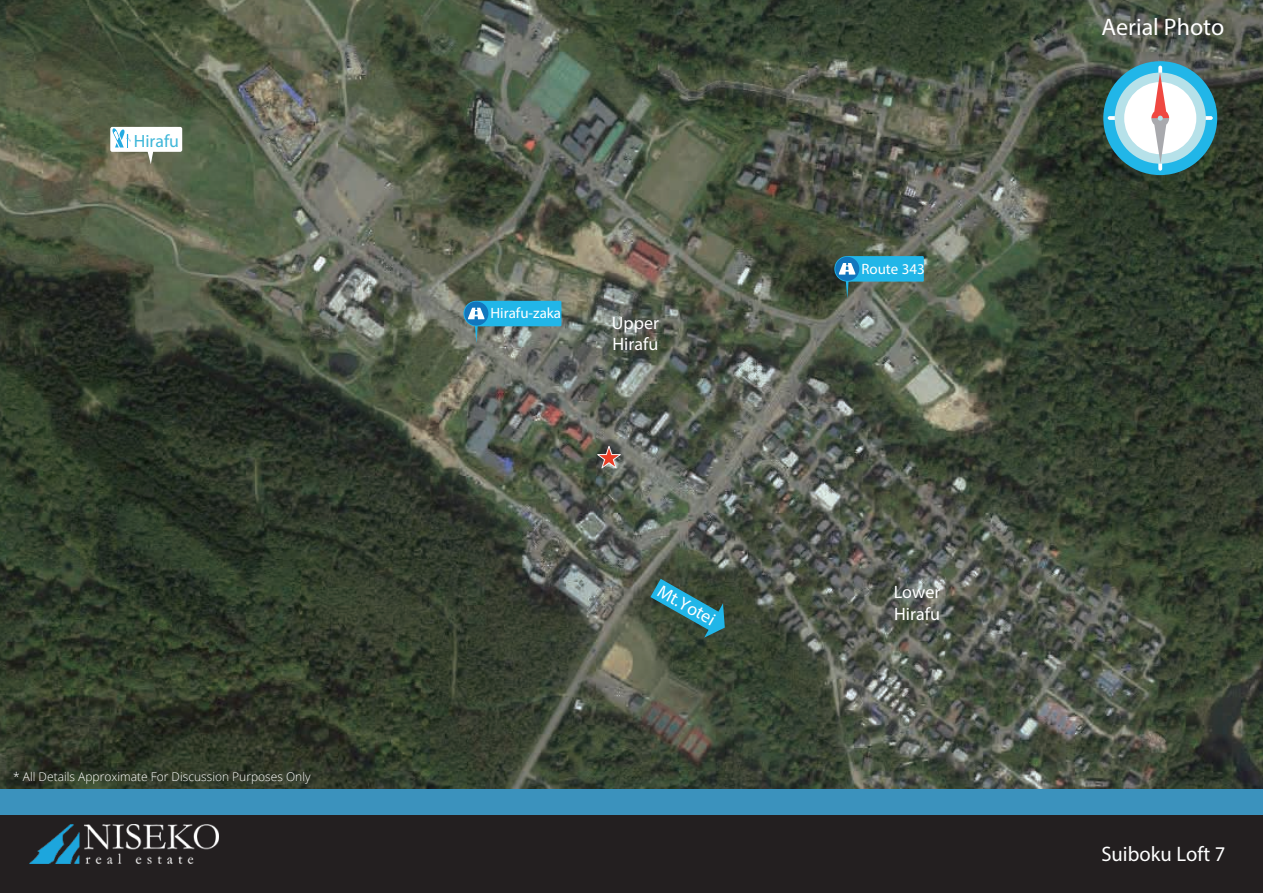
<style>
.page{position:relative;width:1263px;height:893px;background:#fff}
.page>*{position:absolute;margin:0;border:0;box-sizing:border-box;transform-origin:0 0}
.t1{font:24.3px "Koz Go Pr 6 N";color:#eb3e26}
.t2{font:700 condensed 24px "Open Sans";color:#fff}
.t3{font:700 condensed 21px "Open Sans";color:#fff}
.t4{font:700 condensed 18px/21.6px "Open Sans";color:#fff}
.t5{font:700 condensed 17.85px "Open Sans";color:#3fb7d9}
.t6{font:700 condensed 15px "Open Sans";color:#fff}
.t7{font:300 12px "Open Sans";color:#fff}
</style>
<div class="page">
<img style="left:0;top:0;width:1263px;height:789px">
<div style="left:0;top:815px;width:1263px;height:78px;background:#231f20"></div>
<img style="left:30px;top:825px;width:189px;height:38px">
<div style="left:0;top:789px;width:1263px;height:26px;background:#3b92bd"></div>
<div style="left:1103px;top:61px;width:114px;height:114px;background:#21b6e8;border-radius:50%"></div>
<svg style="left:1108px;top:116px;width:7px;height:4px"></svg>
<svg style="left:1206px;top:116px;width:7px;height:4px"></svg>
<div style="left:1115px;top:73px;width:91px;height:91px;background:#b6e1e9;border-radius:50%"></div>
<div style="left:1124px;top:82px;width:72px;height:72px;background:#fff;border-radius:50%"></div>
<svg style="left:1151px;top:66px;width:18px;height:105px"></svg>
<div style="left:847px;top:256px;width:77px;height:26px;background:#21b6e8"></div>
<svg style="left:834px;top:256px;width:26px;height:26px"></svg>
<div style="left:835px;top:257px;width:24px;height:24px;background:#1276bd;border-radius:50%"></div>
<svg style="left:839px;top:263px;width:16px;height:35px"></svg>
<svg style="left:650px;top:579px;width:75px;height:59px;background:#316f76"></svg>
<svg style="left:597px;top:445px;width:24px;height:24px"></svg>
<div style="left:110px;top:127px;width:72px;height:25px;background:#fff;border-radius:2px"></div>
<svg style="left:145px;top:151px;width:10px;height:13px"></svg>
<svg style="left:112px;top:128px;width:19px;height:19px"></svg>
<div style="left:476px;top:301px;width:85px;height:25px;background:#21b6e8"></div>
<svg style="left:463px;top:301px;width:26px;height:25px"></svg>
<div style="left:464px;top:302px;width:24px;height:24px;background:#1276bd;border-radius:50%"></div>
<svg style="left:468px;top:308px;width:16px;height:35px"></svg>
<h3 class="t5" style="left:134px;top:130px;width:47px">Hirafu</h3>
<p class="t7" style="left:13px;top:769px;width:299px">* All Details Approximate For Discussion Purposes Only</p>
<p class="t6" style="left:490px;top:304px;width:72px">Hirafu-zaka</p>
<h3 class="t4" style="left:612px;top:311px;width:49px">Upper<br>Hirafu</h3>
<h1 class="t1" style="left:597px;top:444px;width:26px">★</h1>
<p class="t6" style="left:861px;top:259px;width:65px">Route 343</p>
<h3 class="t4" style="left:664px;top:580px;width:65px;rotate:29deg">Mt.Yotei</h3>
<h3 class="t4" style="left:894px;top:581px;width:48px">Lower<br>Hirafu</h3>
<h2 class="t2" style="left:1101px;top:13px;width:124px">Aerial Photo</h2>
<h3 class="t3" style="left:1101px;top:841px;width:125px">Suiboku Loft 7</h3>
</div>
